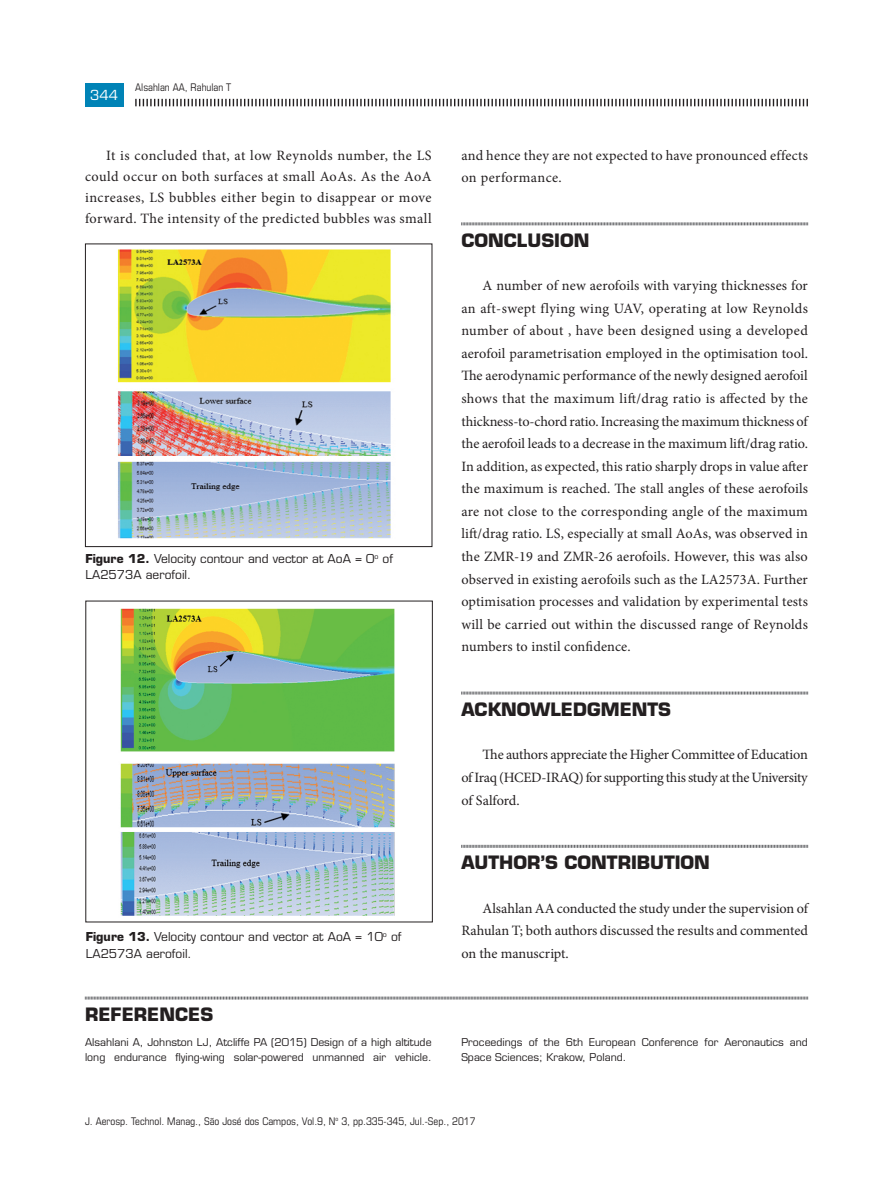
<style>
.page{position:relative;width:893px;height:1191px;background:#fff}
.page>*{position:absolute;margin:0;border:0;box-sizing:border-box;transform-origin:0 0}
.t1{font:700 18px "Eurostile LT Std";color:#231f20}
.t2{font:14.25px/22.5px "Minion Pro";letter-spacing:.01em;color:#231f20;text-align:justify}
.t3{font:13.5px "Eurostile LT Std";color:#fff}
.t4{font:12px/16.5px "Eurostile LT Std";color:#231f20}
.t5{font:10.5px/15px "Eurostile LT Std";color:#231f20}
.t6{font:condensed 10.5px "Eurostile LT Std";color:#231f20}
.s1{font-weight:700}
</style>
<div class="page">
<svg style="left:135px;top:99px;width:673px;height:7px"></svg>
<div style="left:85px;top:83px;width:38px;height:23px;background:#0083b6"></div>
<svg style="left:461px;top:222px;width:347px;height:4px"></svg>
<svg style="left:461px;top:691px;width:347px;height:4px"></svg>
<svg style="left:461px;top:844px;width:347px;height:4px"></svg>
<img style="left:117px;top:249px;width:274px;height:290px">
<div style="left:85px;top:243px;width:347px;height:304px;border:1px solid #231f20"></div>
<img style="left:120px;top:608px;width:275px;height:308px">
<svg style="left:85px;top:996px;width:723px;height:4px;background:#b4b5b6"></svg>
<p class="t3" style="left:90px;top:86px;width:29px">344</p>
<p class="t6" style="left:135px;top:81px;width:98px">Alsahlan AA, Rahulan T</p>
<p class="t2" style="left:85px;top:144px;width:348px;line-height:21px;text-indent:21px">It is concluded that, at low Reynolds number, the LS could occur on both surfaces at small AoAs. As the AoA increases, LS bubbles either begin to disappear or move forward. The intensity of the predicted bubbles was small</p>
<p class="t2" style="left:461px;top:144px;width:348px">and hence they are not expected to have pronounced effects on performance.</p>
<p class="t1" style="left:461px;top:229px;width:130px">CONCLUSION</p>
<p class="t2" style="left:461px;top:274px;width:348px;text-indent:21px">A number of new aerofoils with varying thicknesses for an aft-swept flying wing UAV, operating at low Reynolds number of about , have been designed using a developed aerofoil parametrisation employed in the optimisation tool.<br>The aerodynamic performance of the newly designed aerofoil shows that the maximum lift/drag ratio is affected by the thickness-to-chord ratio. Increasing the maximum thickness of the aerofoil leads to a decrease in the maximum lift/drag ratio.<br>In addition, as expected, this ratio sharply drops in value after the maximum is reached. The stall angles of these aerofoils are not close to the corresponding angle of the maximum lift/drag ratio. LS, especially at small AoAs, was observed in the ZMR-19 and ZMR-26 aerofoils. However, this was also observed in existing aerofoils such as the LA2573A. Further optimisation processes and validation by experimental tests will be carried out within the discussed range of Reynolds numbers to instil confidence.</p>
<p class="t4" style="left:85px;top:550px;width:309px"><span class="s1">FIGURE 12.</span> Velocity contour and vector at AoA = 0<sup>o</sup> of<br>LA2573A aerofoil.</p>
<p class="t4" style="left:86px;top:928px;width:317px"><span class="s1">FIGURE 13.</span> Velocity contour and vector at AoA = 10<sup>o</sup> of<br>LA2573A aerofoil.</p>
<p class="t1" style="left:461px;top:698px;width:152px">ACKNOWLE DGMENTS</p>
<p class="t2" style="left:461px;top:743px;width:348px;text-indent:21px">The authors appreciate the Higher Committee of Education of Iraq (HCED-IRAQ) for supporting this study at the University of Salford.</p>
<p class="t1" style="left:461px;top:851px;width:250px">AUTHOR’S CONTRIBUTION</p>
<p class="t2" style="left:461px;top:897px;width:348px;text-indent:21px">Alsahlan AA conducted the study under the supervision of Rahulan T; both authors discussed the results and commented on the manuscript.</p>
<p class="t1" style="left:85px;top:1003px;width:130px">REFERENCES</p>
<p class="t5" style="left:85px;top:1034px;width:348px">Alsahlani A, Johnston LJ, Atcliffe PA (2015) Design of a high altitude long endurance flying-wing solar-powered unmanned air vehicle.</p>
<p class="t5" style="left:461px;top:1034px;width:348px">Proceedings of the 6th European Conference for Aeronautics and<br>Space Sciences; Krakow, Poland.</p>
<p class="t6" style="left:85px;top:1114px;width:392px">J. Aerosp. Technol. Manag., São José dos Campos, Vol.9, N<sup>o</sup> 3, pp.335-345, Jul.-Sep., 2017</p>
</div>
